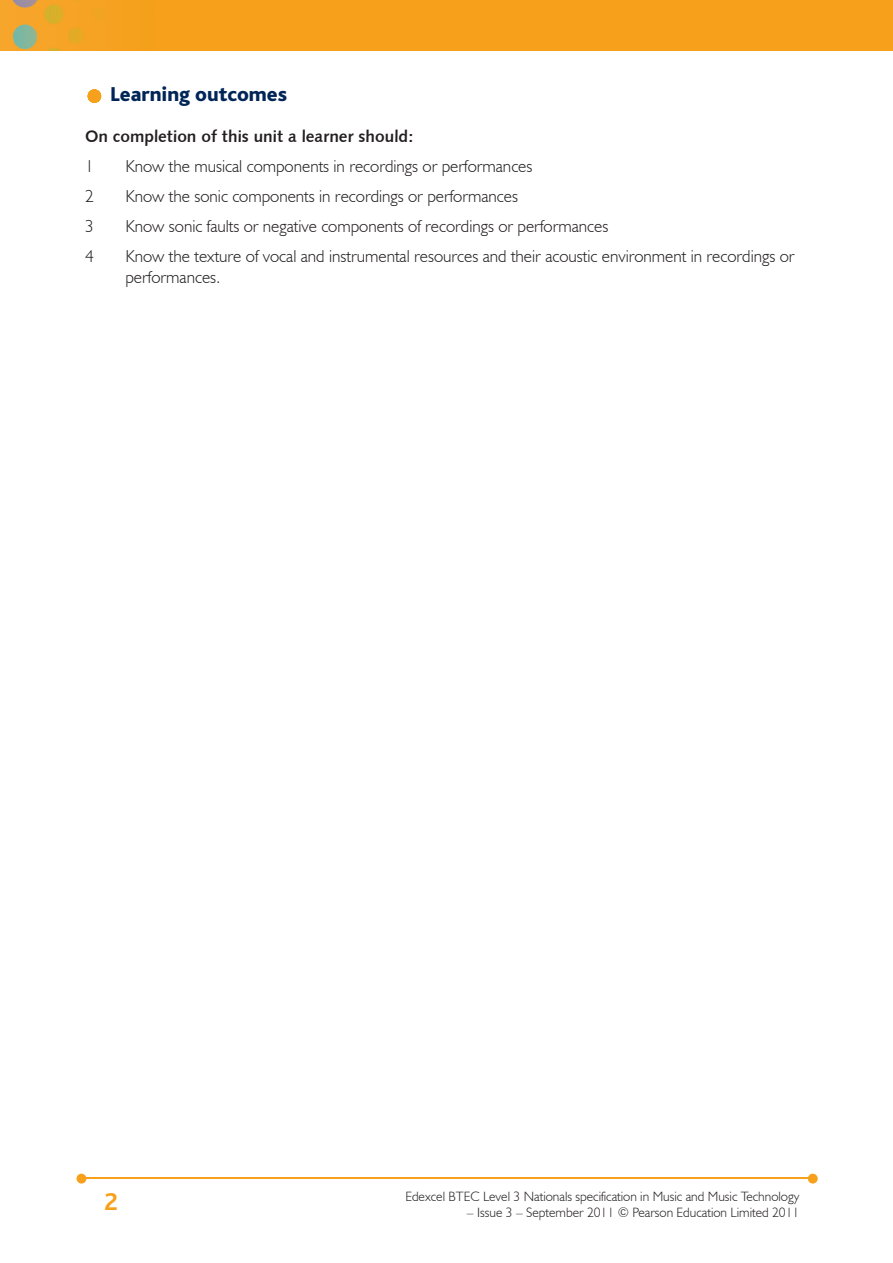
<style>
.page{position:relative;width:893px;height:1263px;background:#fff}
.page>*{position:absolute;margin:0;border:0;box-sizing:border-box;transform-origin:0 0}
.t1{font:700 25.5px "Bliss";color:#f6a01b}
.t2{font:800 21px "Bliss";color:#002556}
.t3{font:300 17.25px/21px "Humanist 521 BT";color:#231f20}
.t4{font:16.5px "Humanist 531 BT Bold A";color:#231f20}
.t5{font:300 13.5px "Humanist 521 BT";color:#231f20}
</style>
<div class="page">
<img style="left:0;top:0;width:893px;height:51px">
<hr style="left:82px;top:1178px;width:728px;height:1px;background:#f6a01b">
<svg style="left:808px;top:1174px;width:10px;height:9px"></svg>
<svg style="left:77px;top:1174px;width:9px;height:9px"></svg>
<svg style="left:88px;top:89px;width:13px;height:14px"></svg>
<p class="t2" style="left:111px;top:83px;width:178px">Learning outcomes</p>
<p class="t4" style="left:85px;top:126px;width:330px">On completion of this unit a learner should:</p>
<p class="t3" style="left:85px;top:155px;width:10px">1</p>
<p class="t3" style="left:125px;top:155px;width:409px">Know the musical components in recordings or performances</p>
<p class="t3" style="left:85px;top:185px;width:10px">2</p>
<p class="t3" style="left:125px;top:185px;width:394px">Know the sonic components in recordings or performances</p>
<p class="t3" style="left:85px;top:215px;width:10px">3</p>
<p class="t3" style="left:125px;top:215px;width:484px">Know sonic faults or negative components of recordings or performances</p>
<p class="t3" style="left:85px;top:245px;width:10px">4</p>
<p class="t3" style="left:125px;top:245px;width:671px">Know the texture of vocal and instrumental resources and their acoustic environment in recordings or performances.</p>
<h1 class="t1" style="left:104px;top:1188px;width:15px">2</h1>
<p class="t5" style="left:405px;top:1188px;width:396px">Edexcel BTEC Level 3 Nationals specification in Music and Music Technology</p>
<p class="t5" style="left:467px;top:1204px;width:334px">– Issue 3 – September 2011 © Pearson Education Limited 2011</p>
</div>
